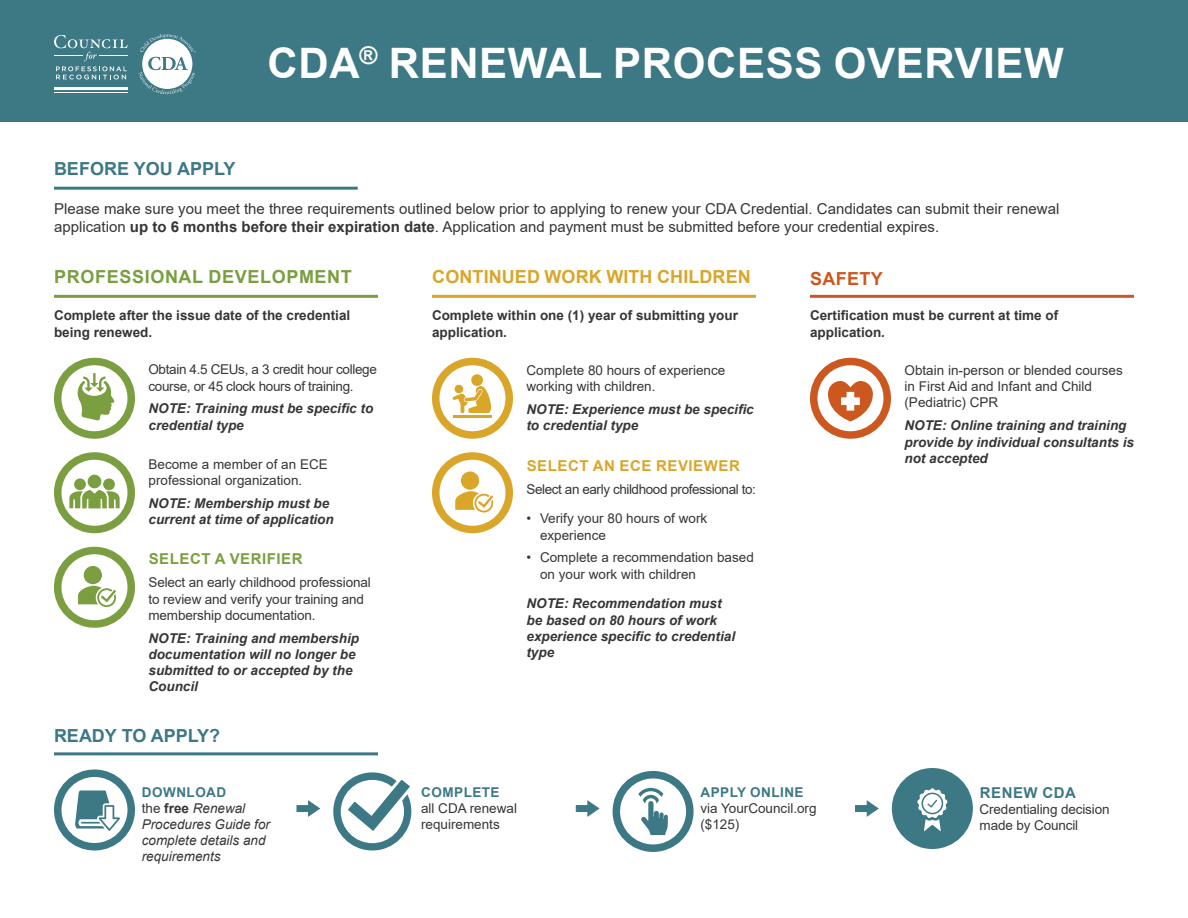
<style>
.page{position:relative;width:1188px;height:918px;background:#fff}
.page>*{position:absolute;margin:0;border:0;box-sizing:border-box;transform-origin:0 0}
.Paragraph_Style_1{font:700 42px "Arial";letter-spacing:.015em;color:#fff}
.Paragraph_Style_1-2{font:700 18px "Arial";color:#3d7885}
.Paragraph_Style_1-3{font:700 18px "Arial";letter-spacing:.005em;color:#d9a629}
.Paragraph_Style_1-4{font:700 18px "Arial";letter-spacing:.035em;color:#7a9e40}
.Paragraph_Style_1-5{font:700 18px "Arial";letter-spacing:.015em;color:#cc581f}
.Paragraph_Style_1-6{font:15px/18px "Arial";color:#363636}
.Paragraph_Style_1-7{font:700 15px "Arial";letter-spacing:.035em;color:#d9a629}
.Paragraph_Style_1-8{font:700 15px "Arial";letter-spacing:.035em;color:#7a9e40}
.Paragraph_Style_1-9{font:700 15px "Arial";letter-spacing:.035em;color:#3d7885}
.Paragraph_Style_1-10{font:13.5px/16.2px "Arial";color:#363636}
.Paragraph_Style_1-11{font:italic 700 13.5px/16.2px "Arial";color:#363636}
.Paragraph_Style_1-12{font:700 13.5px/16.2px "Arial";color:#363636}
.Paragraph_Style_1-13{font:italic 13.5px/16.2px "Arial";color:#363636}
.Paragraph_Style_1-14{font:13.5px/16.2px "Arial";letter-spacing:-.025em;color:#363636}
.Paragraph_Style_1-15{font:13.5px "Arial";letter-spacing:-.03em;color:#363636}
.s1{font-weight:700}
.s2{font-weight:700;font-style:normal;color:#3d7885}
.s3{font-style:normal}
.s4{font-weight:700;font-style:normal}
.s5{font-weight:700;color:#3d7885}
</style>
<div class="page">
<div style="left:0;top:0;width:1188px;height:122px;background:#3d7885"></div>
<svg style="left:814px;top:362px;width:73px;height:73px"></svg>
<div style="left:810px;top:358px;width:81px;height:81px;border:8px solid #cc581f;border-radius:50%"></div>
<svg style="left:827px;top:381px;width:47px;height:40px"></svg>
<hr style="left:810px;top:295px;width:324px;height:3px;background:#cc581f">
<svg style="left:58px;top:362px;width:73px;height:73px"></svg>
<div style="left:54px;top:358px;width:81px;height:81px;border:8px solid #7a9e40;border-radius:50%"></div>
<svg style="left:78px;top:373px;width:37px;height:48px"></svg>
<svg style="left:58px;top:456px;width:73px;height:74px"></svg>
<div style="left:54px;top:452px;width:81px;height:81px;border:8px solid #7a9e40;border-radius:50%"></div>
<div style="left:74px;top:478px;width:12px;height:12px;background:#7a9e40;border-radius:50%"></div>
<div style="left:103px;top:478px;width:12px;height:12px;background:#7a9e40;border-radius:50%"></div>
<svg style="left:69px;top:490px;width:51px;height:18px"></svg>
<div style="left:88px;top:475px;width:13px;height:13px;background:#7a9e40;border-radius:50%"></div>
<svg style="left:58px;top:550px;width:73px;height:74px"></svg>
<div style="left:54px;top:547px;width:81px;height:81px;border:8px solid #7a9e40;border-radius:50%"></div>
<div style="left:84px;top:566px;width:18px;height:18px;background:#7a9e40;border-radius:50%"></div>
<svg style="left:96px;top:588px;width:21px;height:20px"></svg>
<div style="left:96px;top:587px;width:22px;height:22px;border:2px solid #fff;border-radius:50%"></div>
<svg style="left:78px;top:586px;width:41px;height:19px"></svg>
<hr style="left:54px;top:295px;width:324px;height:3px;background:#7a9e40">
<svg style="left:436px;top:362px;width:73px;height:73px"></svg>
<div style="left:432px;top:358px;width:81px;height:81px;border:8px solid #d9a629;border-radius:50%"></div>
<div style="left:471px;top:374px;width:12px;height:12px;background:#d9a629;border-radius:50%"></div>
<svg style="left:452px;top:383px;width:41px;height:34px"></svg>
<svg style="left:436px;top:456px;width:73px;height:74px"></svg>
<div style="left:432px;top:452px;width:81px;height:81px;border:8px solid #d9a629;border-radius:50%"></div>
<div style="left:461px;top:471px;width:18px;height:19px;background:#d9a629;border-radius:50%"></div>
<div style="left:473px;top:492px;width:22px;height:22px;border:2px solid #fff;border-radius:50%"></div>
<svg style="left:455px;top:491px;width:41px;height:19px"></svg>
<hr style="left:432px;top:295px;width:324px;height:3px;background:#d9a629">
<svg style="left:616px;top:775px;width:74px;height:73px"></svg>
<div style="left:613px;top:771px;width:81px;height:81px;border:8px solid #3d7885;border-radius:50%"></div>
<svg style="left:638px;top:788px;width:30px;height:47px"></svg>
<div style="left:896px;top:772px;width:73px;height:73px;background:#3d7885;border-radius:50%"></div>
<div style="left:892px;top:768px;width:81px;height:81px;border:8px solid #3d7885;border-radius:50%"></div>
<svg style="left:917px;top:788px;width:31px;height:43px"></svg>
<svg style="left:58px;top:773px;width:73px;height:74px"></svg>
<div style="left:54px;top:770px;width:81px;height:80px;border:8px solid #3d7885;border-radius:50%"></div>
<svg style="left:75px;top:791px;width:45px;height:40px"></svg>
<div style="left:333px;top:772px;width:78px;height:78px;background:#3d7885;border-radius:50%"></div>
<div style="left:341px;top:780px;width:63px;height:63px;background:#fff;border-radius:50%"></div>
<svg style="left:342px;top:773px;width:70px;height:64px"></svg>
<hr style="left:54px;top:752px;width:324px;height:3px;background:#3d7885">
<hr style="left:54px;top:88px;width:74px;height:2px;background:#fff">
<hr style="left:54px;top:93px;width:74px;height:1px;background:#fff">
<svg style="left:54px;top:35px;width:74px;height:44px"></svg>
<svg style="left:138px;top:34px;width:58px;height:60px"></svg>
<hr style="left:54px;top:187px;width:304px;height:3px;background:#3d7885">
<div style="left:576px;top:805px;width:12px;height:7px;background:#3d7885;border:1px solid #3d7885"></div>
<svg style="left:587px;top:801px;width:12px;height:16px"></svg>
<div style="left:297px;top:805px;width:12px;height:7px;background:#3d7885;border:1px solid #3d7885"></div>
<svg style="left:308px;top:801px;width:12px;height:16px"></svg>
<div style="left:855px;top:805px;width:13px;height:7px;background:#3d7885;border:1px solid #3d7885"></div>
<svg style="left:867px;top:801px;width:12px;height:16px"></svg>
<p class="Paragraph_Style_1-2" style="left:54px;top:156px;width:183px">BEFORE YOU APPLY</p>
<p class="Paragraph_Style_1" style="left:267px;top:34px;width:798px">CDA<sup>®</sup> RENEWAL PROCESS OVERVIEW</p>
<p class="Paragraph_Style_1-6" style="left:54px;top:199px;width:1007px">Please make sure you meet the three requirements outlined below prior to applying to renew your CDA Credential. Candidates can submit their renewal application <span class="s1">up to 6 months before their expiration date</span>. Application and payment must be submitted before your credential expires.</p>
<p class="Paragraph_Style_1-4" style="left:54px;top:264px;width:299px">PROFESSIONAL DEVELOPMENT</p>
<p class="Paragraph_Style_1-12" style="left:54px;top:308px;width:298px">Complete after the issue date of the credential being renewed.</p>
<p class="Paragraph_Style_1-14" style="left:148px;top:361px;width:230px">Obtain 4.5 CEUs, a 3 credit hour college course, or 45 clock hours of training.</p>
<p class="Paragraph_Style_1-11" style="left:148px;top:401px;width:226px">NOTE: Training must be specific to credential type</p>
<p class="Paragraph_Style_1-10" style="left:148px;top:456px;width:181px">Become a member of an ECE professional organization.</p>
<p class="Paragraph_Style_1-11" style="left:148px;top:496px;width:187px">NOTE: Membership must be current at time of application</p>
<p class="Paragraph_Style_1-8" style="left:149px;top:549px;width:155px">SELECT A VERIFIER</p>
<p class="Paragraph_Style_1-10" style="left:148px;top:574px;width:224px">Select an early childhood professional to review and verify your training and membership documentation.</p>
<p class="Paragraph_Style_1-11" style="left:148px;top:630px;width:212px">NOTE: Training and membership documentation will no longer be submitted to or accepted by the<br>Council</p>
<p class="Paragraph_Style_1-2" style="left:54px;top:723px;width:168px">READY TO APPLY?</p>
<p class="Paragraph_Style_1-13" style="left:142px;top:784px;width:130px"><span class="s2">DOWNLOAD<br></span><span class="s3">the</span> <span class="s4">free</span> Renewal<br>Procedures Guide for complete details and requirements</p>
<p class="Paragraph_Style_1-3" style="left:432px;top:264px;width:320px">CONTINUED WORK WITH CHILDREN</p>
<p class="Paragraph_Style_1-12" style="left:432px;top:308px;width:308px">Complete within one (1) year of submitting your application.</p>
<p class="Paragraph_Style_1-10" style="left:526px;top:362px;width:200px">Complete 80 hours of experience working with children.</p>
<p class="Paragraph_Style_1-11" style="left:526px;top:402px;width:229px">NOTE: Experience must be specific to credential type</p>
<p class="Paragraph_Style_1-7" style="left:527px;top:455px;width:215px">SELECT AN ECE REVIEWER</p>
<p class="Paragraph_Style_1-15" style="left:526px;top:480px;width:231px">Select an early childhood professional to:</p>
<p class="Paragraph_Style_1-10" style="left:540px;top:510px;width:169px;text-indent:-14px">• Verify your 80 hours of work experience</p>
<p class="Paragraph_Style_1-10" style="left:540px;top:550px;width:215px;text-indent:-14px">• Complete a recommendation based on your work with children</p>
<p class="Paragraph_Style_1-11" style="left:526px;top:596px;width:210px">NOTE: Recommendation must be based on 80 hours of work experience specific to credential type</p>
<p class="Paragraph_Style_1-5" style="left:810px;top:266px;width:74px">SAFETY</p>
<p class="Paragraph_Style_1-12" style="left:810px;top:308px;width:250px">Certification must be current at time of application.</p>
<p class="Paragraph_Style_1-10" style="left:904px;top:362px;width:220px">Obtain in-person or blended courses in First Aid and Infant and Child (Pediatric) CPR</p>
<p class="Paragraph_Style_1-11" style="left:904px;top:418px;width:231px">NOTE: Online training and training provide by individual consultants is not accepted</p>
<p class="Paragraph_Style_1-10" style="left:421px;top:784px;width:98px"><span class="s5">COMPLETE<br></span>all CDA renewal requirements</p>
<p class="Paragraph_Style_1-10" style="left:700px;top:784px;width:118px"><span class="s5">APPLY ONLINE </span>via YourCouncil.org ($125)</p>
<p class="Paragraph_Style_1-9" style="left:980px;top:782px;width:98px">RENEW CDA</p>
<p class="Paragraph_Style_1-10" style="left:980px;top:801px;width:131px">Credentialing decision made by Council</p>
</div>
